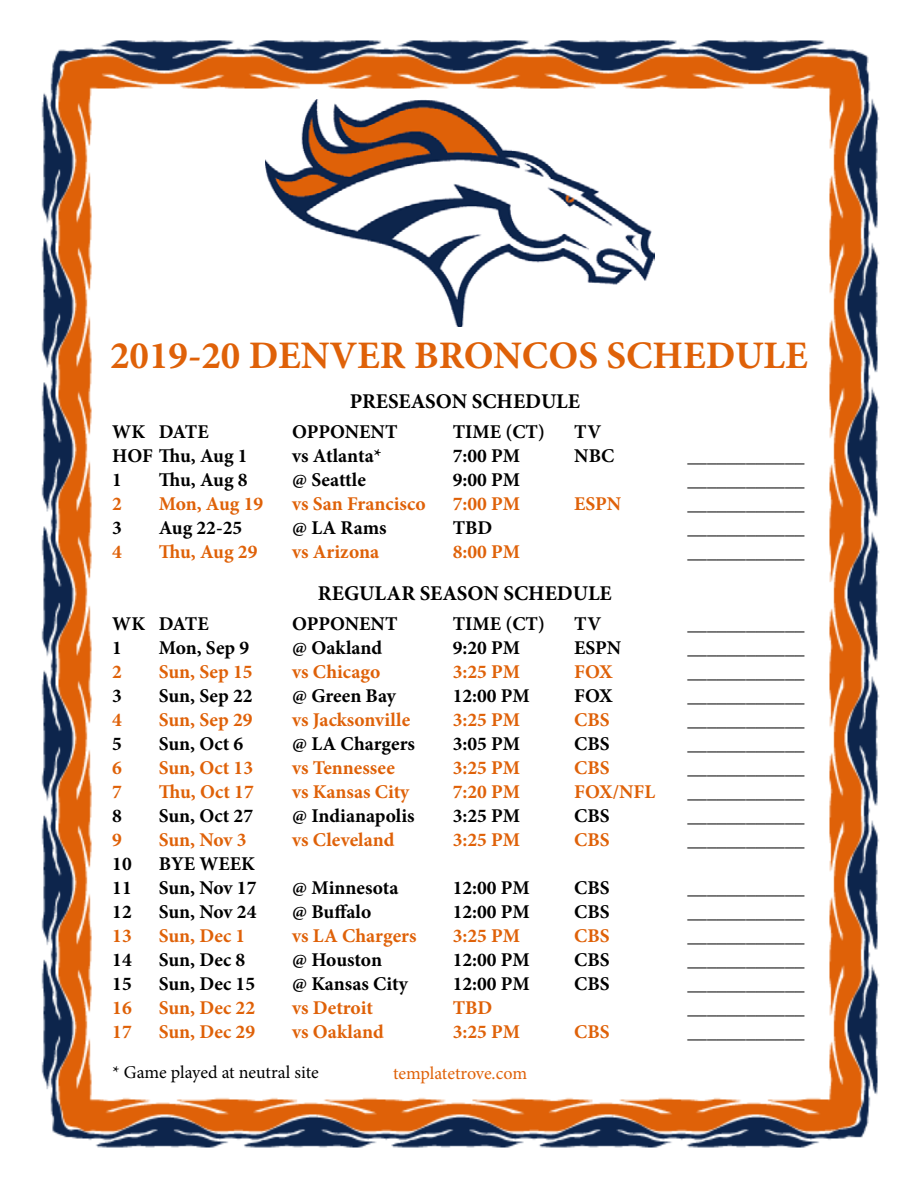
<style>
.page{position:relative;width:918px;height:1188px;background:#fff}
.page>*{position:absolute;margin:0;border:0;box-sizing:border-box;transform-origin:0 0}
.t1{font:700 39px "Minion Pro";color:#df6108}
.t2{font:700 21px "Minion Pro";color:#000}
.t3{font:700 19.5px "Minion Pro";color:#000}
.t4{font:700 19.5px "Minion Pro";color:#df6108}
.t5{font:18px "Minion Pro";letter-spacing:-.005em;color:#000}
.t6{font:18px "Minion Pro";letter-spacing:-.005em;color:#df6108}
</style>
<div class="page">
<img style="left:41px;top:40px;width:839px;height:1108px">
<img style="left:265px;top:100px;width:389px;height:226px">
<h1 class="t1" style="left:110px;top:328px;width:699px">2019-20 DENVER BRONCOS SCHEDULE</h1>
<p class="t2" style="left:350px;top:387px;width:232px">PRESEASON SCHEDULE</p>
<p class="t3" style="left:112px;top:418px;width:98px">WK DATE</p>
<p class="t3" style="left:292px;top:418px;width:107px">OPPONENT</p>
<p class="t3" style="left:453px;top:418px;width:94px">TIME (CT)</p>
<p class="t3" style="left:574px;top:418px;width:28px">TV</p>
<p class="t3" style="left:112px;top:442px;width:137px">HOF Thu, Aug 1</p>
<p class="t3" style="left:292px;top:442px;width:91px">vs Atlanta*</p>
<p class="t3" style="left:453px;top:442px;width:69px">7:00 PM</p>
<p class="t3" style="left:574px;top:442px;width:42px">NBC</p>
<p class="t3" style="left:112px;top:466px;width:11px">1</p>
<p class="t3" style="left:159px;top:466px;width:90px">Thu, Aug 8</p>
<p class="t3" style="left:292px;top:466px;width:75px">@ Seattle</p>
<p class="t3" style="left:453px;top:466px;width:69px">9:00 PM</p>
<p class="t4" style="left:112px;top:490px;width:11px">2</p>
<p class="t4" style="left:159px;top:490px;width:106px">Mon, Aug 19</p>
<p class="t4" style="left:292px;top:490px;width:135px">vs San Francisco</p>
<p class="t4" style="left:453px;top:490px;width:69px">7:00 PM</p>
<p class="t4" style="left:574px;top:490px;width:48px">ESPN</p>
<p class="t3" style="left:112px;top:514px;width:11px">3</p>
<p class="t3" style="left:159px;top:514px;width:85px">Aug 22-25</p>
<p class="t3" style="left:292px;top:514px;width:96px">@ LA Rams</p>
<p class="t3" style="left:453px;top:514px;width:41px">TBD</p>
<p class="t4" style="left:112px;top:538px;width:11px">4</p>
<p class="t4" style="left:159px;top:538px;width:100px">Thu, Aug 29</p>
<p class="t4" style="left:292px;top:538px;width:89px">vs Arizona</p>
<p class="t4" style="left:453px;top:538px;width:69px">8:00 PM</p>
<p class="t2" style="left:318px;top:579px;width:295px">REGULAR SEASON SCHEDULE</p>
<p class="t3" style="left:112px;top:610px;width:98px">WK DATE</p>
<p class="t3" style="left:292px;top:610px;width:107px">OPPONENT</p>
<p class="t3" style="left:453px;top:610px;width:94px">TIME (CT)</p>
<p class="t3" style="left:574px;top:610px;width:28px">TV</p>
<p class="t3" style="left:112px;top:634px;width:11px">1</p>
<p class="t3" style="left:159px;top:634px;width:92px">Mon, Sep 9</p>
<p class="t3" style="left:292px;top:634px;width:91px">@ Oakland</p>
<p class="t3" style="left:453px;top:634px;width:69px">9:20 PM</p>
<p class="t3" style="left:574px;top:634px;width:48px">ESPN</p>
<p class="t4" style="left:112px;top:658px;width:11px">2</p>
<p class="t4" style="left:159px;top:658px;width:95px">Sun, Sep 15</p>
<p class="t4" style="left:292px;top:658px;width:90px">vs Chicago</p>
<p class="t4" style="left:453px;top:658px;width:69px">3:25 PM</p>
<p class="t4" style="left:574px;top:658px;width:40px">FOX</p>
<p class="t3" style="left:112px;top:682px;width:11px">3</p>
<p class="t3" style="left:159px;top:682px;width:95px">Sun, Sep 22</p>
<p class="t3" style="left:292px;top:682px;width:105px">@ Green Bay</p>
<p class="t3" style="left:453px;top:682px;width:79px">12:00 PM</p>
<p class="t3" style="left:574px;top:682px;width:40px">FOX</p>
<p class="t4" style="left:112px;top:706px;width:11px">4</p>
<p class="t4" style="left:159px;top:706px;width:95px">Sun, Sep 29</p>
<p class="t4" style="left:292px;top:706px;width:119px">vs Jacksonville</p>
<p class="t4" style="left:453px;top:706px;width:69px">3:25 PM</p>
<p class="t4" style="left:574px;top:706px;width:37px">CBS</p>
<p class="t3" style="left:112px;top:730px;width:11px">5</p>
<p class="t3" style="left:159px;top:730px;width:86px">Sun, Oct 6</p>
<p class="t3" style="left:292px;top:730px;width:124px">@ LA Chargers</p>
<p class="t3" style="left:453px;top:730px;width:69px">3:05 PM</p>
<p class="t3" style="left:574px;top:730px;width:37px">CBS</p>
<p class="t4" style="left:112px;top:754px;width:11px">6</p>
<p class="t4" style="left:159px;top:754px;width:96px">Sun, Oct 13</p>
<p class="t4" style="left:292px;top:754px;width:104px">vs Tennessee</p>
<p class="t4" style="left:453px;top:754px;width:69px">3:25 PM</p>
<p class="t4" style="left:574px;top:754px;width:37px">CBS</p>
<p class="t4" style="left:112px;top:778px;width:11px">7</p>
<p class="t4" style="left:159px;top:778px;width:97px">Thu, Oct 17</p>
<p class="t4" style="left:292px;top:778px;width:119px">vs Kansas City</p>
<p class="t4" style="left:453px;top:778px;width:69px">7:20 PM</p>
<p class="t4" style="left:574px;top:778px;width:82px">FOX/NFL</p>
<p class="t3" style="left:112px;top:802px;width:11px">8</p>
<p class="t3" style="left:159px;top:802px;width:96px">Sun, Oct 27</p>
<p class="t3" style="left:292px;top:802px;width:124px">@ Indianapolis</p>
<p class="t3" style="left:453px;top:802px;width:69px">3:25 PM</p>
<p class="t3" style="left:574px;top:802px;width:37px">CBS</p>
<p class="t4" style="left:112px;top:826px;width:11px">9</p>
<p class="t4" style="left:159px;top:826px;width:89px">Sun, Nov 3</p>
<p class="t4" style="left:292px;top:826px;width:104px">vs Cleveland</p>
<p class="t4" style="left:453px;top:826px;width:69px">3:25 PM</p>
<p class="t4" style="left:574px;top:826px;width:37px">CBS</p>
<p class="t3" style="left:112px;top:850px;width:21px">10</p>
<p class="t3" style="left:159px;top:850px;width:98px">BYE WEEK</p>
<p class="t3" style="left:112px;top:874px;width:21px">11</p>
<p class="t3" style="left:159px;top:874px;width:99px">Sun, Nov 17</p>
<p class="t3" style="left:292px;top:874px;width:108px">@ Minnesota</p>
<p class="t3" style="left:453px;top:874px;width:79px">12:00 PM</p>
<p class="t3" style="left:574px;top:874px;width:37px">CBS</p>
<p class="t3" style="left:112px;top:898px;width:21px">12</p>
<p class="t3" style="left:159px;top:898px;width:99px">Sun, Nov 24</p>
<p class="t3" style="left:292px;top:898px;width:81px">@ Buffalo</p>
<p class="t3" style="left:453px;top:898px;width:79px">12:00 PM</p>
<p class="t3" style="left:574px;top:898px;width:37px">CBS</p>
<p class="t4" style="left:112px;top:922px;width:21px">13</p>
<p class="t4" style="left:159px;top:922px;width:88px">Sun, Dec 1</p>
<p class="t4" style="left:292px;top:922px;width:126px">vs LA Chargers</p>
<p class="t4" style="left:453px;top:922px;width:69px">3:25 PM</p>
<p class="t4" style="left:574px;top:922px;width:37px">CBS</p>
<p class="t3" style="left:112px;top:946px;width:21px">14</p>
<p class="t3" style="left:159px;top:946px;width:88px">Sun, Dec 8</p>
<p class="t3" style="left:292px;top:946px;width:91px">@ Houston</p>
<p class="t3" style="left:453px;top:946px;width:79px">12:00 PM</p>
<p class="t3" style="left:574px;top:946px;width:37px">CBS</p>
<p class="t3" style="left:112px;top:970px;width:21px">15</p>
<p class="t3" style="left:159px;top:970px;width:98px">Sun, Dec 15</p>
<p class="t3" style="left:292px;top:970px;width:117px">@ Kansas City</p>
<p class="t3" style="left:453px;top:970px;width:79px">12:00 PM</p>
<p class="t3" style="left:574px;top:970px;width:37px">CBS</p>
<p class="t4" style="left:112px;top:994px;width:21px">16</p>
<p class="t4" style="left:159px;top:994px;width:98px">Sun, Dec 22</p>
<p class="t4" style="left:292px;top:994px;width:82px">vs Detroit</p>
<p class="t4" style="left:453px;top:994px;width:41px">TBD</p>
<p class="t4" style="left:112px;top:1018px;width:21px">17</p>
<p class="t4" style="left:159px;top:1018px;width:98px">Sun, Dec 29</p>
<p class="t4" style="left:292px;top:1018px;width:93px">vs Oakland</p>
<p class="t4" style="left:453px;top:1018px;width:69px">3:25 PM</p>
<p class="t4" style="left:574px;top:1018px;width:37px">CBS</p>
<p class="t5" style="left:112px;top:1060px;width:208px">* Game played at neutral site</p>
<p class="t6" style="left:393px;top:1061px;width:136px">templatetrove.com</p>
<p class="t3" style="left:688px;top:442px;width:119px">____________</p>
<p class="t3" style="left:688px;top:466px;width:118px">____________</p>
<p class="t3" style="left:688px;top:490px;width:118px">____________</p>
<p class="t3" style="left:688px;top:514px;width:118px">____________</p>
<p class="t3" style="left:688px;top:538px;width:118px">____________</p>
<p class="t3" style="left:688px;top:610px;width:118px">____________</p>
<p class="t3" style="left:688px;top:634px;width:118px">____________</p>
<p class="t3" style="left:688px;top:658px;width:118px">____________</p>
<p class="t3" style="left:688px;top:682px;width:118px">____________</p>
<p class="t3" style="left:688px;top:706px;width:118px">____________</p>
<p class="t3" style="left:688px;top:730px;width:118px">____________</p>
<p class="t3" style="left:688px;top:754px;width:118px">____________</p>
<p class="t3" style="left:688px;top:778px;width:118px">____________</p>
<p class="t3" style="left:688px;top:802px;width:118px">____________</p>
<p class="t3" style="left:688px;top:826px;width:118px">____________</p>
<p class="t3" style="left:688px;top:874px;width:118px">____________</p>
<p class="t3" style="left:688px;top:898px;width:118px">____________</p>
<p class="t3" style="left:688px;top:922px;width:118px">____________</p>
<p class="t3" style="left:688px;top:946px;width:118px">____________</p>
<p class="t3" style="left:688px;top:970px;width:118px">____________</p>
<p class="t3" style="left:688px;top:994px;width:118px">____________</p>
<p class="t3" style="left:688px;top:1018px;width:119px">____________</p>
</div>
